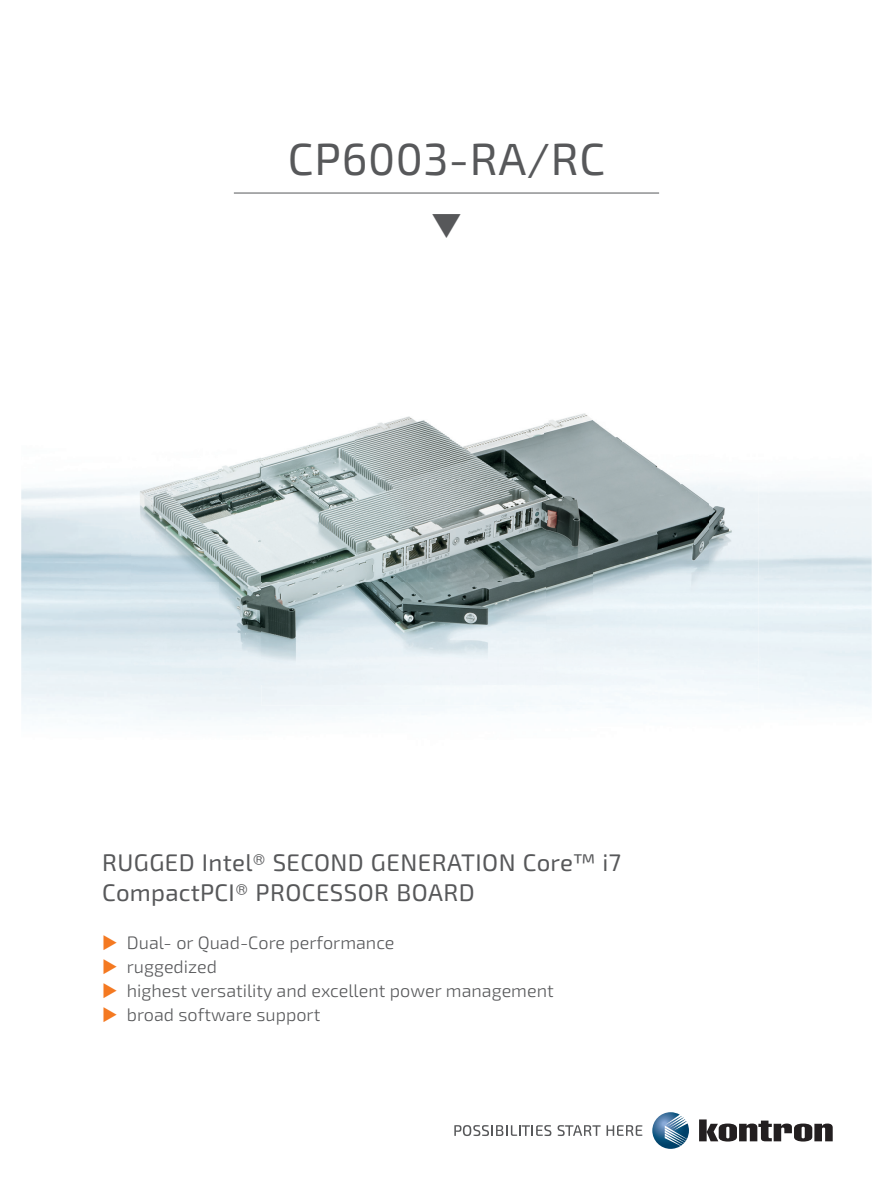
<style>
.page{position:relative;width:893px;height:1191px;background:#fff}
.page>*{position:absolute;margin:0;border:0;box-sizing:border-box;transform-origin:0 0}
.t1{font:45px "Exo 2.0";letter-spacing:.015em;color:#57585a}
.t2{font:24px/30px "Exo 2.0";letter-spacing:.02em;color:#57585a}
.t3{font:300 18px "Exo 2.0";color:#57585a}
.s1{color:#f47921}
</style>
<div class="page">
<svg style="left:652px;top:1112px;width:37px;height:36px"></svg>
<svg style="left:699px;top:1119px;width:134px;height:22px"></svg>
<svg style="left:454px;top:1125px;width:97px;height:11px"></svg>
<svg style="left:558px;top:1125px;width:43px;height:11px"></svg>
<svg style="left:607px;top:1125px;width:35px;height:10px"></svg>
<img style="left:592px;top:419px;width:92px;height:51px">
<img style="left:709px;top:465px;width:49px;height:193px">
<img style="left:592px;top:470px;width:117px;height:188px">
<div style="left:261px;top:685px;width:299px;height:20px;background:#f2f8fb"></div>
<div style="left:560px;top:658px;width:198px;height:47px;background:#f3f9fb"></div>
<img style="left:132px;top:413px;width:460px;height:272px">
<hr style="left:234px;top:193px;width:425px;height:1px;background:#57585a">
<h1 class="t1" style="left:288px;top:144px;width:319px">CP6003-RA/RC</h1>
<h2 class="t2" style="left:102px;top:850px;width:520px">RUGGED Intel® SECOND GENERATION Core™ i7<br>CompactPCI® PROCESSOR BOARD</h2>
<p class="t3" style="left:102px;top:936px;width:294px"><span class="s1">◆</span> Dual- or Quad-Core performance</p>
<p class="t3" style="left:102px;top:960px;width:116px"><span class="s1">◆</span> ruggedized</p>
<p class="t3" style="left:102px;top:984px;width:453px"><span class="s1">◆</span> highest versatility and excellent power management</p>
<p class="t3" style="left:102px;top:1008px;width:220px"><span class="s1">◆</span> broad software support</p>
</div>
